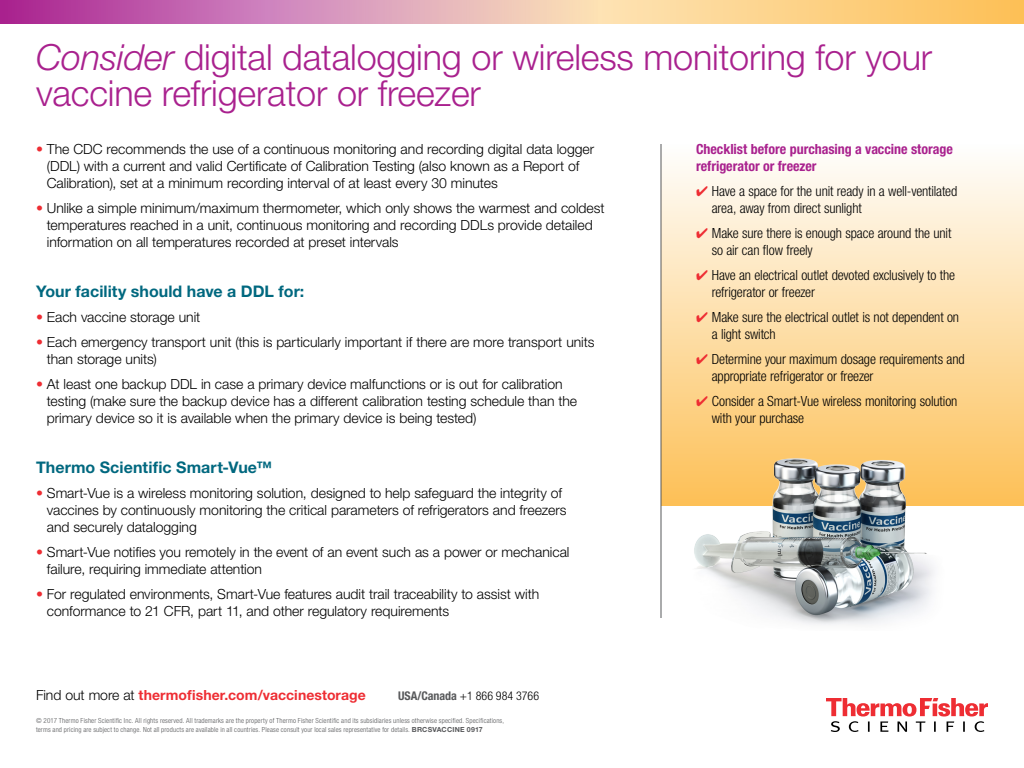
<style>
.page{position:relative;width:1024px;height:768px;background:#fff}
.page>*{position:absolute;margin:0;border:0;box-sizing:border-box;transform-origin:0 0}
.t1{font:300 36px/36px "Helvetica Neue LT Std";letter-spacing:-.005em;color:#a9218e}
.t2{font:700 16px "Helvetica Neue LT Std";letter-spacing:.005em;color:#00687f}
.t3{font:300 14px/17px "Helvetica Neue LT Std";letter-spacing:-.005em;color:#000}
.t4{font:300 condensed 14px/17px "Helvetica Neue LT Std";letter-spacing:-.01em;color:#000}
.t5{font:700 condensed 14px/17px "Helvetica Neue LT Std";color:#a9218e}
.CTA{font:700 14px "Helvetica Neue LT Std";letter-spacing:.005em;color:#ee2d33}
.t6{font:300 condensed 12px "Helvetica Neue LT Std";color:#000}
.Copyright___Tactic{font:300 condensed 7px/9px "Helvetica Neue LT Std";letter-spacing:.025em;color:#57585a}
.s1{font-style:italic}
.s2{color:#ee2d33}
.s3{font-weight:300;color:#000}
.s4{font-weight:700;font-stretch:normal}
.s5{font-weight:700;color:#57585a}
</style>
<div class="page">
<div style="left:662px;top:144px;width:362px;height:362px;background:linear-gradient(to bottom,#fefefd,#fdc056)"></div>
<svg style="left:826px;top:698px;width:162px;height:34px"></svg>
<hr style="left:661px;top:144px;width:1px;height:474px;background:#57585a">
<svg style="left:598px;top:0;width:426px;height:24px;background:#fdd185"></svg>
<svg style="left:0;top:0;width:598px;height:24px;background:#d287b2"></svg>
<img style="left:675px;top:446px;width:272px;height:179px">
<p class="t1" style="left:36px;top:38px;width:898px"><span class="s1">Consider</span> digital datalogging or wireless monitoring for your vaccine refrigerator or freezer</p>
<p class="t3" style="left:47px;top:140px;width:549px;text-indent:-11px"><span class="s2">•</span> The CDC recommends the use of a continuous monitoring and recording digital data logger (DDL) with a current and valid Certificate of Calibration Testing (also known as a Report of<br>Calibration), set at a minimum recording interval of at least every 30 minutes</p>
<p class="t3" style="left:47px;top:199px;width:559px;text-indent:-11px"><span class="s2">•</span> Unlike a simple minimum/maximum thermometer, which only shows the warmest and coldest temperatures reached in a unit, continuous monitoring and recording DDLs provide detailed information on all temperatures recorded at preset intervals</p>
<p class="t2" style="left:36px;top:281px;width:270px">Your facility should have a DDL for:</p>
<p class="t3" style="left:36px;top:308px;width:166px"><span class="s2">•</span> Each vaccine storage unit</p>
<p class="t3" style="left:47px;top:333px;width:549px;text-indent:-11px"><span class="s2">•</span> Each emergency transport unit (this is particularly important if there are more transport units than storage units)</p>
<p class="t3" style="left:47px;top:375px;width:532px;text-indent:-11px"><span class="s2">•</span> At least one backup DDL in case a primary device malfunctions or is out for calibration testing (make sure the backup device has a different calibration testing schedule than the primary device so it is available when the primary device is being tested)</p>
<p class="t2" style="left:36px;top:457px;width:238px">Thermo Scientific Smart-Vue™</p>
<p class="t3" style="left:47px;top:484px;width:521px;text-indent:-11px"><span class="s2">•</span> Smart-Vue is a wireless monitoring solution, designed to help safeguard the integrity of vaccines by continuously monitoring the critical parameters of refrigerators and freezers and securely datalogging</p>
<p class="t3" style="left:47px;top:543px;width:524px;text-indent:-11px"><span class="s2">•</span> Smart-Vue notifies you remotely in the event of an event such as a power or mechanical failure, requiring immediate attention</p>
<p class="t3" style="left:47px;top:585px;width:494px;text-indent:-11px"><span class="s2">•</span> For regulated environments, Smart-Vue features audit trail traceability to assist with conformance to 21 CFR, part 11, and other regulatory requirements</p>
<p class="t5" style="left:696px;top:140px;width:258px">Checklist before purchasing a vaccine storage refrigerator or freezer</p>
<p class="t4" style="left:712px;top:182px;width:247px;text-indent:-16px"><span class="s2">✔</span> Have a space for the unit ready in a well-ventilated area, away from direct sunlight</p>
<p class="t4" style="left:712px;top:224px;width:241px;text-indent:-16px"><span class="s2">✔</span> Make sure there is enough space around the unit so air can flow freely</p>
<p class="t4" style="left:712px;top:266px;width:245px;text-indent:-16px"><span class="s2">✔</span> Have an electrical outlet devoted exclusively to the refrigerator or freezer</p>
<p class="t4" style="left:712px;top:308px;width:249px;text-indent:-16px"><span class="s2">✔</span> Make sure the electrical outlet is not dependent on a light switch</p>
<p class="t4" style="left:712px;top:350px;width:254px;text-indent:-16px"><span class="s2">✔</span> Determine your maximum dosage requirements and appropriate refrigerator or freezer</p>
<p class="t4" style="left:712px;top:392px;width:247px;text-indent:-16px"><span class="s2">✔</span> Consider a Smart-Vue wireless monitoring solution with your purchase</p>
<p class="CTA" style="left:36px;top:686px;width:331px"><span class="s3">Find out more at</span> thermofisher.com/vaccinestorage</p>
<p class="Copyright___Tactic" style="left:36px;top:716px;width:470px">© 2017 Thermo Fisher Scientific Inc. All rights reserved. All trademarks are the property of Thermo Fisher Scientific and its subsidiaries unless otherwise specified. Specifications, terms and pricing are subject to change. Not all products are available in all countries. Please consult your local sales representative for details. <span class="s4">BRCSVACCINE 0917</span></p>
<p class="t6" style="left:398px;top:689px;width:143px"><span class="s5">USA/Canada</span> +1 866 984 3766</p>
</div>
